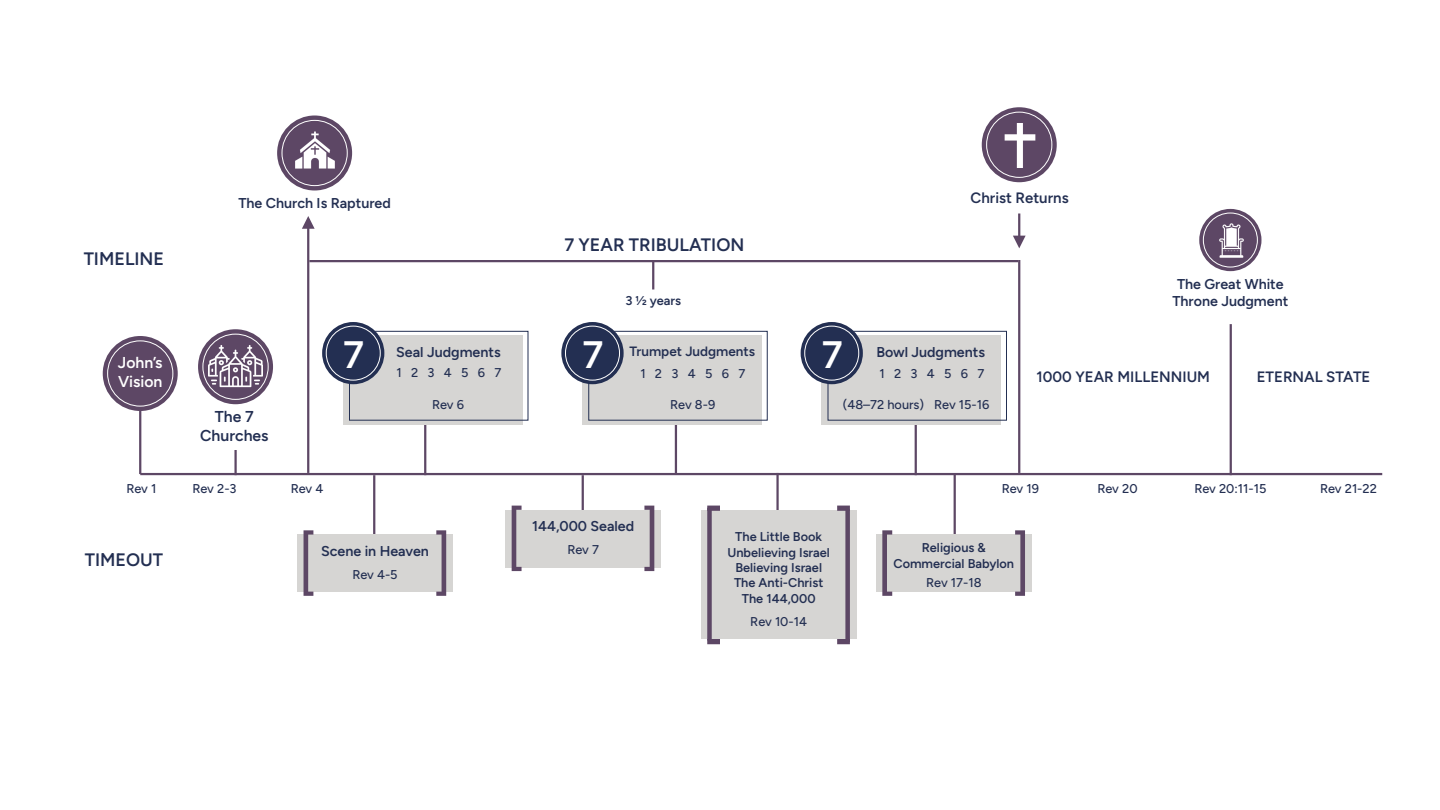
<style>
.page{position:relative;width:1440px;height:810px;background:#fff}
.page>*{position:absolute;margin:0;border:0;box-sizing:border-box;transform-origin:0 0}
.t1{font:300 72.75px "Figtree";color:#5d4765}
.t2{font:600 38.25px "Figtree";color:#fff}
.t3{font:600 18px "Figtree";color:#232f52}
.t4{font:600 15.75px/18.9px "Figtree";color:#fff}
.t5{font:600 15.75px/18.9px "Figtree";color:#232f52;text-align:center}
.t6{font:600 15px "Figtree";color:#232f52}
.t7{font:600 14.25px/17.1px "Figtree";color:#232f52;text-align:center}
.t8{font:600 13.5px "Figtree";color:#232f52}
.t9{font:500 12.75px "Figtree";color:#232f52}
.t10{font:600 12.75px/15.3px "Figtree";color:#232f52;text-align:center}
</style>
<div class="page">
<hr style="left:1230px;top:324px;width:2px;height:151px;background:#5d4765">
<hr style="left:140px;top:473px;width:1242px;height:2px;background:#5d4765">
<hr style="left:424px;top:418px;width:2px;height:57px;background:#5d4765">
<hr style="left:675px;top:417px;width:2px;height:57px;background:#5d4765">
<hr style="left:915px;top:418px;width:2px;height:57px;background:#5d4765">
<hr style="left:139px;top:404px;width:2px;height:70px;background:#5d4765">
<hr style="left:234px;top:450px;width:3px;height:25px;background:#5d4765">
<svg style="left:103px;top:336px;width:75px;height:75px"></svg>
<div style="left:108px;top:341px;width:65px;height:65px;background:#5d4765;border-radius:50%"></div>
<div style="left:107px;top:340px;width:66px;height:66px;border:1px solid #fff;border-radius:50%"></div>
<svg style="left:198px;top:329px;width:75px;height:75px"></svg>
<svg style="left:203px;top:334px;width:65px;height:65px"></svg>
<div style="left:203px;top:334px;width:66px;height:66px;border:1px solid #fff;border-radius:50%"></div>
<div style="left:343px;top:336px;width:179px;height:89px;background:#d6d5d3"></div>
<div style="left:349px;top:331px;width:179px;height:90px;border:1px solid #232f52"></div>
<div style="left:322px;top:322px;width:62px;height:62px;background:#232f52;border-radius:50%"></div>
<div style="left:326px;top:326px;width:55px;height:55px;border:1px solid #fff;border-radius:50%"></div>
<div style="left:582px;top:336px;width:180px;height:89px;background:#d6d5d3"></div>
<div style="left:588px;top:331px;width:180px;height:90px;border:1px solid #232f52"></div>
<div style="left:561px;top:322px;width:63px;height:62px;background:#232f52;border-radius:50%"></div>
<div style="left:565px;top:326px;width:55px;height:55px;border:1px solid #fff;border-radius:50%"></div>
<div style="left:822px;top:336px;width:179px;height:89px;background:#d6d5d3"></div>
<div style="left:828px;top:331px;width:179px;height:90px;border:1px solid #232f52"></div>
<div style="left:801px;top:322px;width:62px;height:62px;background:#232f52;border-radius:50%"></div>
<div style="left:804px;top:326px;width:55px;height:55px;border:1px solid #fff;border-radius:50%"></div>
<hr style="left:307px;top:219px;width:2px;height:254px;background:#5d4765">
<hr style="left:1018px;top:260px;width:2px;height:213px;background:#5d4765">
<svg style="left:302px;top:216px;width:13px;height:13px"></svg>
<hr style="left:309px;top:260px;width:709px;height:2px;background:#5d4765">
<hr style="left:652px;top:261px;width:2px;height:29px;background:#5d4765">
<hr style="left:1018px;top:214px;width:2px;height:28px;background:#5d4765">
<svg style="left:277px;top:116px;width:75px;height:74px"></svg>
<div style="left:282px;top:120px;width:65px;height:66px;background:#5d4765;border-radius:50%"></div>
<div style="left:282px;top:120px;width:66px;height:66px;border:1px solid #fff;border-radius:50%"></div>
<img style="left:295px;top:131px;width:40px;height:38px">
<svg style="left:1013px;top:236px;width:13px;height:12px"></svg>
<svg style="left:982px;top:107px;width:75px;height:75px"></svg>
<div style="left:987px;top:112px;width:65px;height:65px;background:#5d4765;border-radius:50%"></div>
<div style="left:986px;top:112px;width:66px;height:66px;border:1px solid #fff;border-radius:50%"></div>
<img style="left:1004px;top:123px;width:38px;height:45px">
<svg style="left:1199px;top:209px;width:63px;height:62px;background:#6c5873"></svg>
<div style="left:1203px;top:213px;width:55px;height:54px;border:1px solid #fff;border-radius:50%"></div>
<img style="left:1213px;top:222px;width:36px;height:36px">
<hr style="left:373px;top:475px;width:2px;height:75px;background:#5d4765">
<div style="left:297px;top:535px;width:156px;height:57px;background:#d6d5d3"></div>
<hr style="left:582px;top:475px;width:2px;height:41px;background:#5d4765">
<div style="left:505px;top:510px;width:156px;height:57px;background:#d6d5d3"></div>
<hr style="left:954px;top:474px;width:2px;height:72px;background:#5d4765">
<div style="left:876px;top:535px;width:156px;height:57px;background:#d6d5d3"></div>
<img style="left:209px;top:339px;width:53px;height:54px">
<hr style="left:776px;top:473px;width:3px;height:51px;background:#5d4765">
<div style="left:701px;top:510px;width:156px;height:129px;background:#d6d5d3"></div>
<div style="left:707px;top:508px;width:5px;height:132px;background:#5d4765"></div>
<div style="left:707px;top:506px;width:13px;height:5px;background:#5d4765"></div>
<div style="left:707px;top:639px;width:13px;height:5px;background:#5d4765"></div>
<div style="left:845px;top:509px;width:5px;height:133px;background:#5d4765"></div>
<div style="left:837px;top:639px;width:13px;height:5px;background:#5d4765"></div>
<div style="left:837px;top:506px;width:13px;height:5px;background:#5d4765"></div>
<p class="t3" style="left:84px;top:249px;width:82px">TIMELINE</p>
<p class="t4" style="left:118px;top:353px;width:46px">John’s<br>Vision</p>
<p class="t7" style="left:238px;top:194px;width:154px">The Church Is Raptured</p>
<p class="t5" style="left:200px;top:407px;width:70px">The 7<br>Churches</p>
<p class="t2" style="left:343px;top:333px;width:22px">7</p>
<p class="t7" style="left:396px;top:343px;width:106px">Seal Judgments</p>
<p class="t9" style="left:432px;top:397px;width:33px">Rev 6</p>
<p class="t9" style="left:396px;top:366px;width:106px">1 2 3 4 5 6 7</p>
<p class="t3" style="left:564px;top:234px;width:181px">7 YEAR TRIBULATION</p>
<p class="t10" style="left:626px;top:293px;width:57px">3 1/2 years</p>
<p class="t6" style="left:971px;top:190px;width:100px">Christ Returns</p>
<p class="t7" style="left:1172px;top:275px;width:117px">The Great White<br>Throne Judgment</p>
<p class="t2" style="left:583px;top:333px;width:22px">7</p>
<p class="t8" style="left:629px;top:344px;width:127px">Trumpet Judgments</p>
<p class="t9" style="left:670px;top:397px;width:47px">Rev 8-9</p>
<p class="t2" style="left:822px;top:333px;width:22px">7</p>
<p class="t7" style="left:876px;top:343px;width:110px">Bowl Judgments</p>
<p class="t9" style="left:934px;top:397px;width:57px">Rev 15-16</p>
<p class="t9" style="left:640px;top:366px;width:106px">1 2 3 4 5 6 7</p>
<p class="t9" style="left:879px;top:366px;width:106px">1 2 3 4 5 6 7</p>
<p class="t9" style="left:843px;top:397px;width:83px">(48–72 hours)</p>
<p class="t6" style="left:1037px;top:369px;width:175px">1000 YEAR MILLENNIUM</p>
<p class="t6" style="left:1257px;top:369px;width:115px">ETERNAL STATE</p>
<p class="t9" style="left:126px;top:481px;width:32px">Rev 1</p>
<p class="t9" style="left:192px;top:481px;width:46px">Rev 2-3</p>
<p class="t9" style="left:291px;top:481px;width:34px">Rev 4</p>
<p class="t9" style="left:1002px;top:481px;width:39px">Rev 19</p>
<p class="t9" style="left:1098px;top:481px;width:42px">Rev 20</p>
<p class="t9" style="left:1194px;top:481px;width:74px">Rev 20:11-15</p>
<p class="t9" style="left:1320px;top:481px;width:58px">Rev 21-22</p>
<p class="t3" style="left:85px;top:549px;width:80px">TIMEOUT</p>
<p class="t1" style="left:296px;top:522px;width:24px">[</p>
<p class="t7" style="left:321px;top:542px;width:109px">Scene in Heaven</p>
<p class="t9" style="left:352px;top:567px;width:47px">Rev 4-5</p>
<p class="t1" style="left:430px;top:522px;width:24px">]</p>
<p class="t1" style="left:504px;top:497px;width:24px">[</p>
<p class="t7" style="left:532px;top:518px;width:104px">144,000 Sealed</p>
<p class="t9" style="left:567px;top:542px;width:33px">Rev 7</p>
<p class="t1" style="left:639px;top:497px;width:24px">]</p>
<p class="t10" style="left:735px;top:529px;width:88px">The Little Book</p>
<p class="t10" style="left:727px;top:545px;width:104px">Unbelieving Israel</p>
<p class="t10" style="left:735px;top:560px;width:88px">Believing Israel</p>
<p class="t10" style="left:734px;top:575px;width:91px">The Anti-Christ</p>
<p class="t10" style="left:742px;top:590px;width:75px">The 144,000</p>
<p class="t9" style="left:750px;top:614px;width:58px">Rev 10-14</p>
<p class="t1" style="left:875px;top:522px;width:24px">[</p>
<p class="t1" style="left:1009px;top:522px;width:24px">]</p>
<p class="t10" style="left:893px;top:540px;width:122px">Religious &amp;<br>Commercial Babylon</p>
<p class="t9" style="left:926px;top:575px;width:57px">Rev 17-18</p>
</div>
